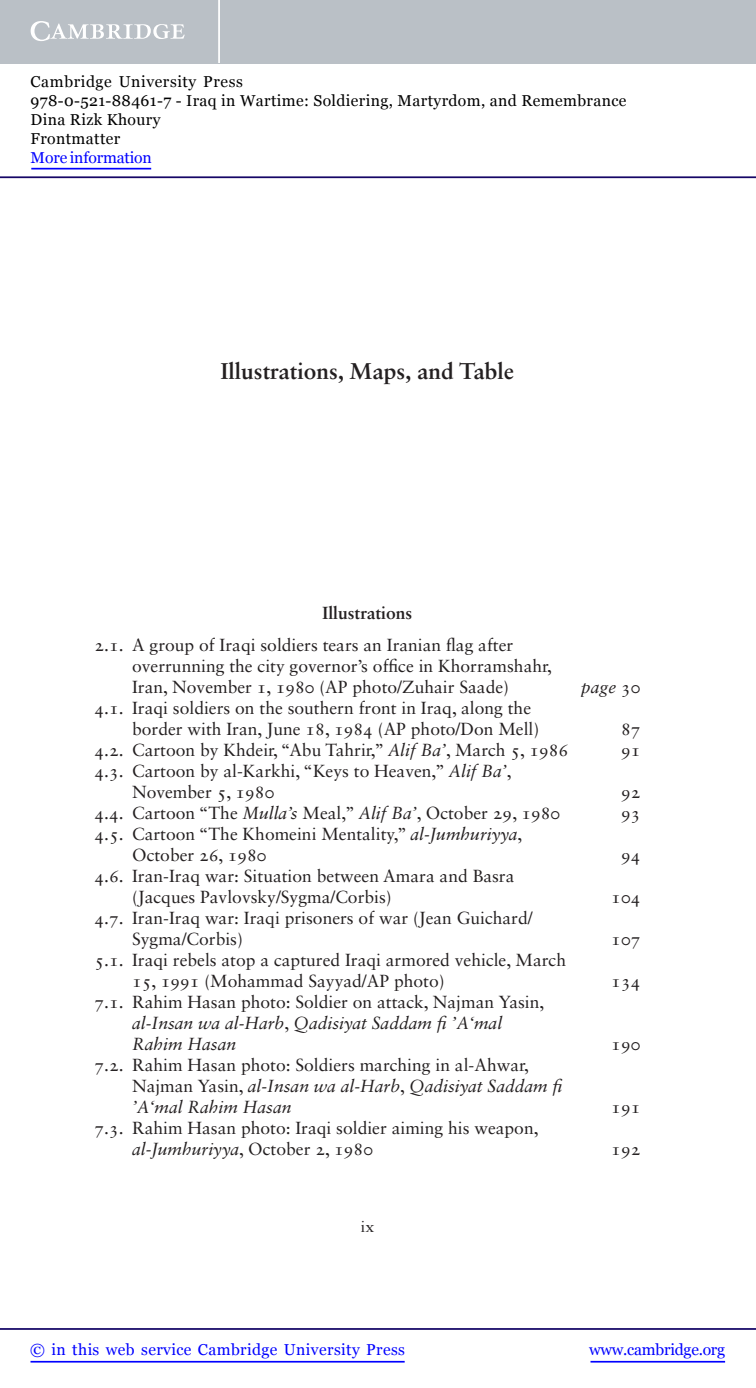
<style>
.page{position:relative;width:756px;height:1388px;background:#fff}
.page>*{position:absolute;margin:0;border:0;box-sizing:border-box;transform-origin:0 0}
.t1{font:700 22.75px "Sabon LT Std";color:#231f20}
.t2{font:17.5px/21px "Sabon LT Std";color:#231f20}
.t3{font:italic 17.5px/21px "Sabon LT Std";color:#231f20}
.t4{font:15.75px/18.9px "Georgia";letter-spacing:.025em;color:#000}
.t5{font:15.75px "Georgia";letter-spacing:.025em;color:#00f}
.t6{font:15.75px "Georgia";letter-spacing:-.015em;color:#00f}
.t7{font:15.75px "Georgia";letter-spacing:-.01em;color:#00f}
.t8{font:15.75px "Sabon LT Std";color:#231f20}
.s1{font-weight:700}
.s2{font-style:normal}
.s3{font-style:italic}
</style>
<div class="page">
<hr style="left:591px;top:1361px;width:134px;height:1px;background:#00f">
<hr style="left:0;top:1328px;width:756px;height:2px;background:#150666">
<hr style="left:31px;top:1361px;width:374px;height:1px;background:#00f">
<div style="left:0;top:0;width:756px;height:63px;background:#bac0c6"></div>
<svg style="left:31px;top:21px;width:154px;height:20px"></svg>
<hr style="left:218px;top:0;width:2px;height:63px;background:#fff">
<hr style="left:0;top:176px;width:756px;height:2px;background:#150666">
<hr style="left:31px;top:168px;width:120px;height:1px;background:#00f">
<p class="t4" style="left:31px;top:72px;width:597px">Cambridge University Press<br>978-0-521-88461-7 - Iraq in Wartime: Soldiering, Martyrdom, and Remembrance Dina Rizk Khoury<br>Frontmatter</p>
<p class="t7" style="left:31px;top:148px;width:123px">More information</p>
<p class="t1" style="left:221px;top:357px;width:295px">Illustrations, Maps, and Table</p>
<p class="t2" style="left:95px;top:596px;width:420px;line-height:32.4px;text-indent:228px"><span class="s1">Illustrations<br></span>2.1. A group of Iraqi soldiers tears an Iranian flag after</p>
<p class="t2" style="left:132px;top:655px;width:421px">overrunning the city governor’s office in Khorramshahr,<br>Iran, November 1, 1980 (AP photo/Zuhair Saade)</p>
<p class="t2" style="left:132px;top:697px;width:409px;text-indent:-38px">4.1. Iraqi soldiers on the southern front in Iraq, along the border with Iran, June 18, 1984 (AP photo/Don Mell)</p>
<p class="t3" style="left:581px;top:676px;width:61px">page <span class="s2">30</span></p>
<p class="t2" style="left:621px;top:718px;width:21px">87</p>
<p class="t2" style="left:95px;top:739px;width:475px">4.2. Cartoon by Khdeir, “Abu Tahrir,” <span class="s3">Alif Ba’</span>, March 5, 1986</p>
<p class="t2" style="left:621px;top:739px;width:21px">91</p>
<p class="t2" style="left:132px;top:760px;width:381px;text-indent:-38px">4.3. Cartoon by al-Karkhi, “Keys to Heaven,” <span class="s3">Alif Ba’</span>,<br>November 5, 1980</p>
<p class="t2" style="left:621px;top:781px;width:21px">92</p>
<p class="t2" style="left:95px;top:802px;width:467px">4.4. Cartoon “The <span class="s3">Mulla’s</span> Meal,” <span class="s3">Alif Ba’</span>, October 29, 1980</p>
<p class="t2" style="left:621px;top:802px;width:21px">93</p>
<p class="t2" style="left:132px;top:823px;width:392px;text-indent:-38px">4.5. Cartoon “The Khomeini Mentality,” <span class="s3">al-Jumhuriyya</span>,<br>October 26, 1980</p>
<p class="t2" style="left:621px;top:844px;width:21px">94</p>
<p class="t2" style="left:132px;top:865px;width:384px;text-indent:-38px">4.6. Iran-Iraq war: Situation between Amara and Basra (Jacques Pavlovsky/Sygma/Corbis)</p>
<p class="t2" style="left:132px;top:907px;width:402px;text-indent:-38px">4.7. Iran-Iraq war: Iraqi prisoners of war (Jean Guichard/<br>Sygma/Corbis)</p>
<p class="t2" style="left:132px;top:949px;width:435px;text-indent:-38px">5.1. Iraqi rebels atop a captured Iraqi armored vehicle, March<br>15, 1991 (Mohammad Sayyad/AP photo)</p>
<p class="t3" style="left:132px;top:991px;width:414px;text-indent:-38px"><span class="s2">7.1. Rahim Hasan photo: Soldier on attack, Najman Yasin, </span>al-Insan wa al-Harb<span class="s2">,</span> Qadisiyat Saddam fi ’A‘mal<br>Rahim Hasan</p>
<p class="t2" style="left:132px;top:1054px;width:432px;text-indent:-38px">7.2. Rahim Hasan photo: Soldiers marching in al-Ahwar,<br>Najman Yasin, <span class="s3">al-Insan wa al-Harb</span>, <span class="s3">Qadisiyat Saddam fi ’A‘mal Rahim Hasan</span></p>
<p class="t2" style="left:132px;top:1117px;width:408px;text-indent:-38px">7.3. Rahim Hasan photo: Iraqi soldier aiming his weapon, <span class="s3">al-Jumhuriyya</span>, October 2, 1980</p>
<p class="t8" style="left:361px;top:1217px;width:15px">ix</p>
<p class="t2" style="left:611px;top:886px;width:31px">104</p>
<p class="t2" style="left:611px;top:928px;width:31px">107</p>
<p class="t2" style="left:611px;top:970px;width:31px">134</p>
<p class="t2" style="left:611px;top:1033px;width:31px">190</p>
<p class="t2" style="left:611px;top:1096px;width:31px">191</p>
<p class="t2" style="left:611px;top:1138px;width:31px">192</p>
<p class="t5" style="left:30px;top:1340px;width:376px">© in this web service Cambridge University Press</p>
<p class="t6" style="left:589px;top:1340px;width:137px">www.cambridge.org</p>
</div>
